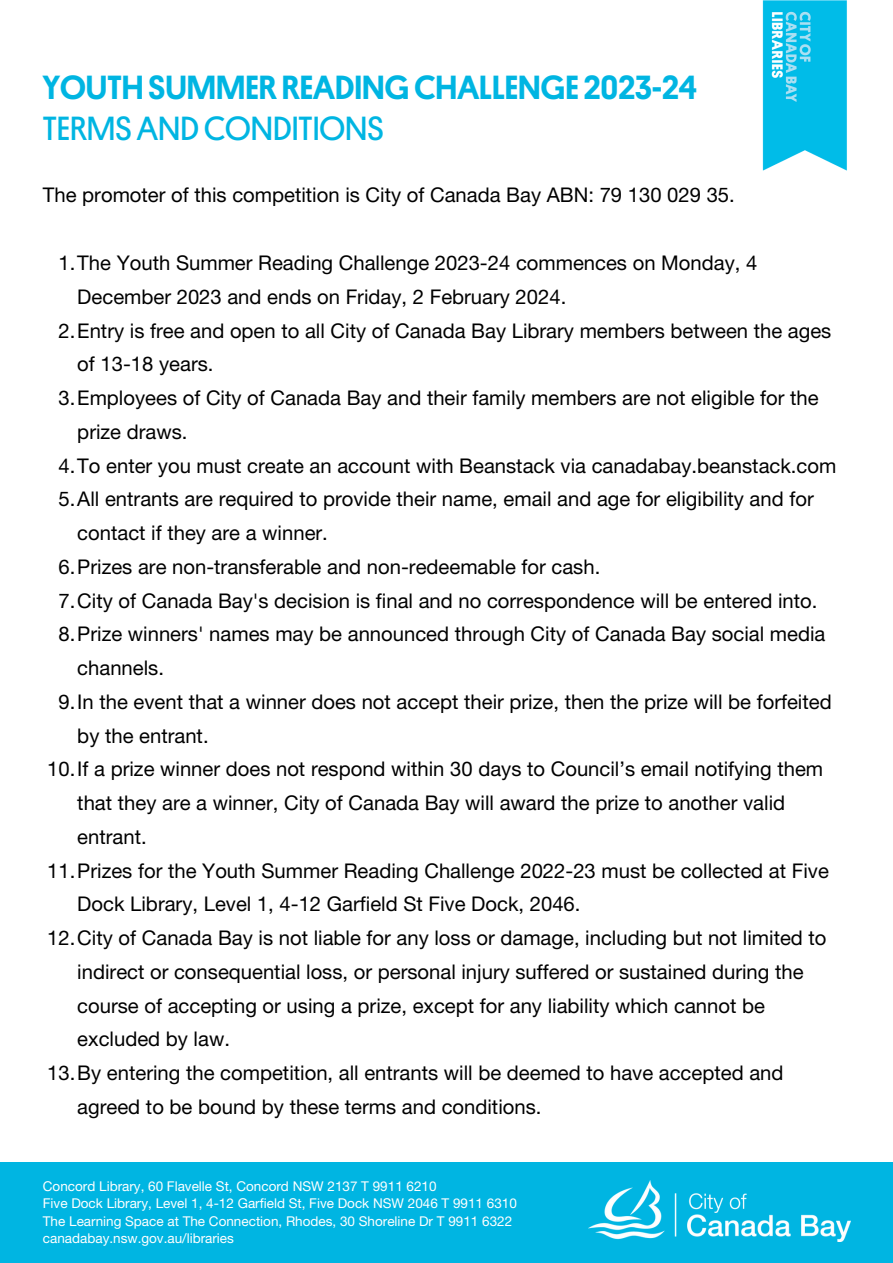
<style>
.page{position:relative;width:893px;height:1263px;background:#fff}
.page>*{position:absolute;margin:0;border:0;box-sizing:border-box;transform-origin:0 0}
.t1{font:500 33.75px "Platform";color:#00b5e2}
.t2{font:33.75px "Platform";color:#00b5e2}
.t3{font:20.25px/33.8px "Helvetica Neue LT Pro";color:#000}
.t4{font:13.5px "Helvetica Neue LT Pro";color:#fff}
</style>
<div class="page">
<img style="left:762px;top:0;width:85px;height:171px">
<div style="left:0;top:1162px;width:893px;height:101px;background:#00b5e2"></div>
<img style="left:588px;top:1180px;width:262px;height:62px">
<p class="t1" style="left:43px;top:71px;width:655px">YOUTHSUMMER READING CHALLENGE 2023-24</p>
<p class="t2" style="left:43px;top:112px;width:342px">TERMSANDCONDITIONS</p>
<p class="t3" style="left:43px;top:181px;width:693px">The promoter of this competition is City of Canada Bay ABN: 79 130 029 35.</p>
<p class="t3" style="left:77px;top:249px;width:681px;text-indent:-19px">1.The Youth Summer Reading Challenge 2023-24 commences on Monday, 4<br>December 2023 and ends on Friday, 2 February 2024.</p>
<p class="t3" style="left:77px;top:316px;width:755px;text-indent:-19px">2.Entry is free and open to all City of Canada Bay Library members between the ages of 13-18 years.</p>
<p class="t3" style="left:77px;top:384px;width:743px;text-indent:-19px">3.Employees of City of Canada Bay and their family members are not eligible for the prize draws.</p>
<p class="t3" style="left:58px;top:451px;width:779px">4.To enter you must create an account with Beanstack via canadabay.beanstack.com</p>
<p class="t3" style="left:77px;top:485px;width:738px;text-indent:-19px">5.All entrants are required to provide their name, email and age for eligibility and for contact if they are a winner.</p>
<p class="t3" style="left:58px;top:552px;width:543px">6.Prizes are non-transferable and non-redeemable for cash.</p>
<p class="t3" style="left:58px;top:586px;width:760px">7.City of Canada Bay's decision is final and no correspondence will be entered into.</p>
<p class="t3" style="left:77px;top:620px;width:749px;text-indent:-19px">8.Prize winners' names may be announced through City of Canada Bay social media channels.</p>
<p class="t3" style="left:77px;top:687px;width:756px;text-indent:-19px">9.In the event that a winner does not accept their prize, then the prize will be forfeited by the entrant.</p>
<p class="t3" style="left:77px;top:755px;width:747px;text-indent:-30px">10.If a prize winner does not respond within 30 days to Council’s email notifying them that they are a winner, City of Canada Bay will award the prize to another valid entrant.</p>
<p class="t3" style="left:77px;top:856px;width:753px;text-indent:-30px">11.Prizes for the Youth Summer Reading Challenge 2022-23 must be collected at Five<br>Dock Library, Level 1, 4-12 Garfield St Five Dock, 2046.</p>
<p class="t3" style="left:77px;top:924px;width:751px;text-indent:-30px">12.City of Canada Bay is not liable for any loss or damage, including but not limited to indirect or consequential loss, or personal injury suffered or sustained during the course of accepting or using a prize, except for any liability which cannot be excluded by law.</p>
<p class="t3" style="left:77px;top:1059px;width:707px;text-indent:-30px">13.By entering the competition, all entrants will be deemed to have accepted and agreed to be bound by these terms and conditions.</p>
<p class="t4" style="left:43px;top:1181px;width:395px">Concord Library, 60 Flavelle St, Concord NSW 2137 T 9911 6210</p>
<p class="t4" style="left:43px;top:1199px;width:475px">Five Dock Library, Level 1, 4-12 Garfield St, Five Dock NSW 2046 T 9911 6310</p>
<p class="t4" style="left:43px;top:1216px;width:471px">The Learning Space at The Connection, Rhodes, 30 Shoreline Dr T 9911 6322</p>
<p class="t4" style="left:43px;top:1234px;width:192px">canadabay.nsw.gov.au/libraries</p>
</div>
